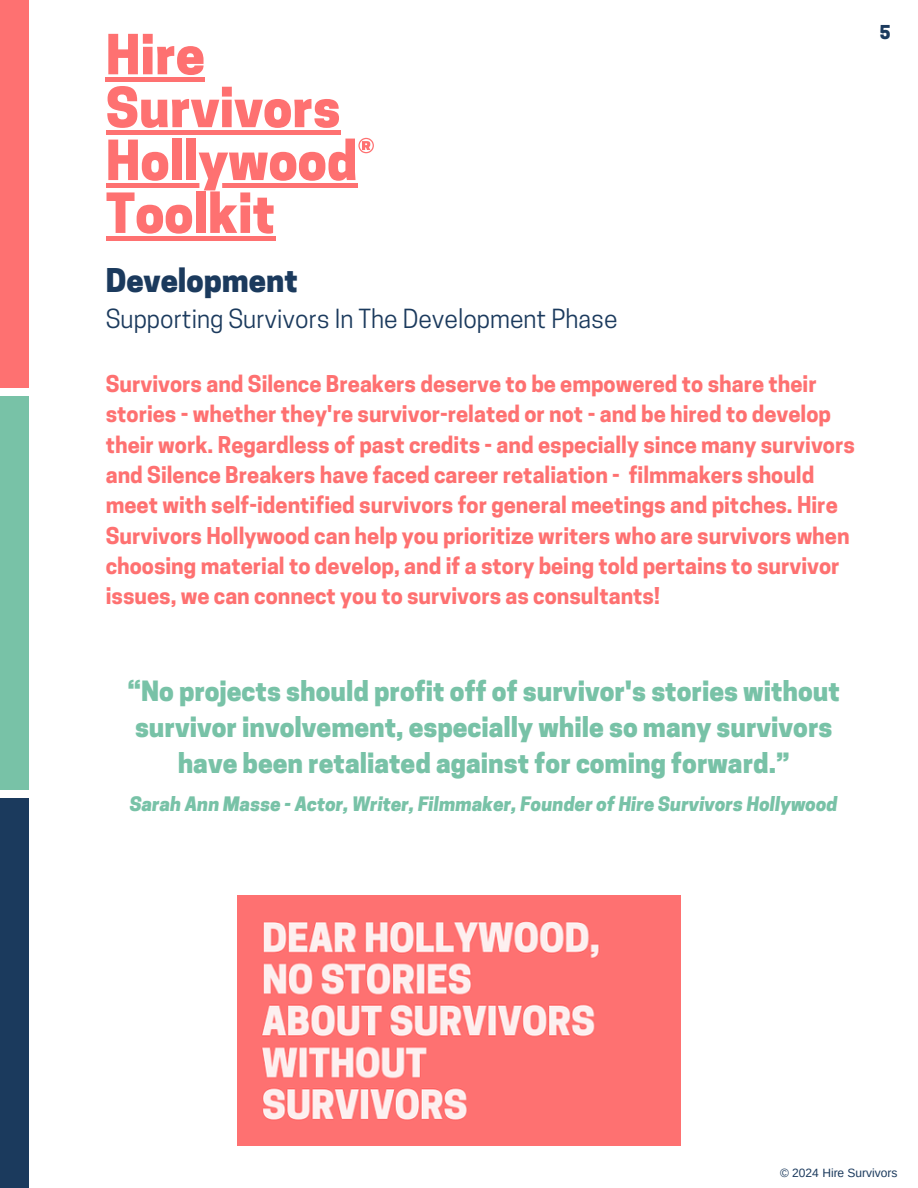
<style>
.page{position:relative;width:918px;height:1188px;background:#fff}
.page>*{position:absolute;margin:0;border:0;box-sizing:border-box;transform-origin:0 0}
.t1{font:800 51.9px/52.8px "Cooper Hewitt";color:#fe7171}
.t2{font:800 30.75px "Cooper Hewitt";color:#1b3a5d}
.t3{font:800 26.25px/36px "Cooper Hewitt";color:#78c2a7;text-align:center}
.t4{font:24.75px "Cooper Hewitt";color:#1b3a5d}
.t5{font:700 21.75px/30.3px "Cooper Hewitt";color:#fe7171}
.t6{font:italic 800 18.75px "Cooper Hewitt";color:#78c2a7}
.t7{font:800 18px "Cooper Hewitt";color:#1b3a5d}
.t8{font:12px "Arimo";color:#1b3a5d}
</style>
<div class="page">
<div style="left:0;top:798px;width:29px;height:390px;background:#1b3a5d"></div>
<div style="left:0;top:397px;width:29px;height:392px;background:#78c2a7"></div>
<div style="left:0;top:0;width:29px;height:387px;background:#fe7171"></div>
<img style="left:237px;top:896px;width:444px;height:249px">
<hr style="left:106px;top:78px;width:99px;height:4px;background:#fe7171">
<hr style="left:106px;top:131px;width:234px;height:4px;background:#fe7171">
<div style="left:106px;top:183px;width:252px;height:5px;background:#fe7171"></div>
<div style="left:106px;top:236px;width:169px;height:5px;background:#fe7171"></div>
<h1 class="t1" style="left:106px;top:35px;width:270px">Hire<br>Survivors<br>Hollywood®<br>Toolkit</h1>
<h2 class="t2" style="left:106px;top:269px;width:194px">Development</h2>
<p class="t4" style="left:106px;top:309px;width:513px">Supporting Survivors In The Development Phase</p>
<p class="t5" style="left:106px;top:371px;width:751px">Survivors and Silence Breakers deserve to be empowered to share their stories - whether they're survivor-related or not - and be hired to develop their work. Regardless of past credits - and especially since many survivors and Silence Breakers have faced career retaliation - filmmakers should meet with self-identified survivors for general meetings and pitches. Hire Survivors Hollywood can help you prioritize writers who are survivors when choosing material to develop, and if a story being told pertains to survivor issues, we can connect you to survivors as consultants!</p>
<p class="t7" style="left:880px;top:26px;width:12px">5</p>
<p class="t3" style="left:127px;top:677px;width:714px">“No projects should profit off of survivor's stories without survivor involvement, especially while so many survivors have been retaliated against for coming forward.”</p>
<p class="t6" style="left:130px;top:797px;width:710px">Sarah Ann Masse - Actor, Writer, Filmmaker, Founder of Hire Survivors Hollywood</p>
<p class="t8" style="left:780px;top:1166px;width:119px">© 2024 Hire Survivors</p>
</div>
